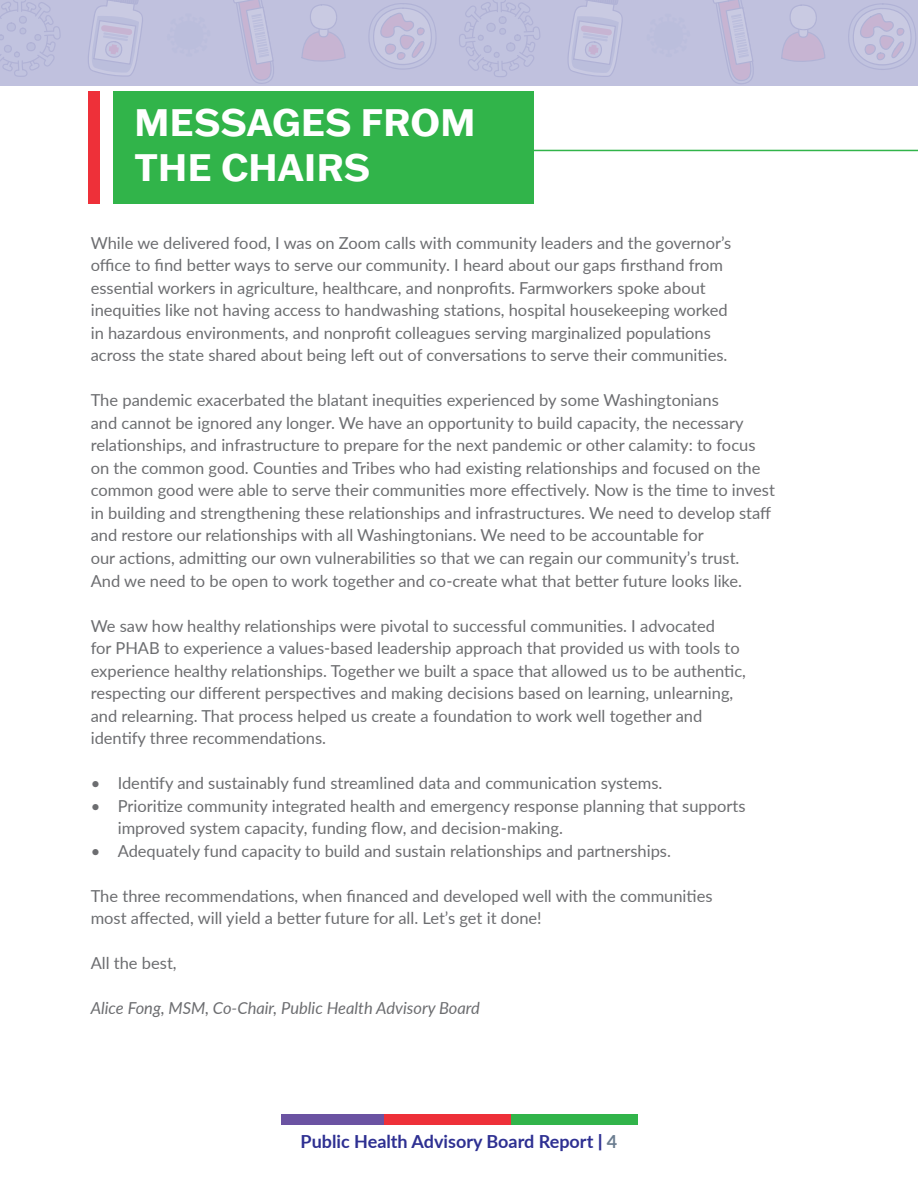
<style>
.page{position:relative;width:918px;height:1188px;background:#fff}
.page>*{position:absolute;margin:0;border:0;box-sizing:border-box;transform-origin:0 0}
.t1{font:700 37.5px/45px "Franklin Gothic ATF";letter-spacing:.005em;color:#fff}
.t2{font:700 18px "Lato";color:#2e3092}
.t3{font:16.5px/22.5px "Lato";color:#6c6d70}
.t4{font:italic 16.5px "Lato";color:#6c6d70}
.s1{font-family:"Raleway"}
.s2{color:#6b7d90}
</style>
<div class="page">
<div style="left:281px;top:1114px;width:104px;height:11px;background:#6b53a2"></div>
<div style="left:385px;top:1114px;width:126px;height:11px;background:#ee3039"></div>
<div style="left:511px;top:1114px;width:126px;height:11px;background:#31b44a"></div>
<hr style="left:119px;top:150px;width:799px;height:1px;background:#31b44a">
<div style="left:114px;top:92px;width:420px;height:112px;background:#31b44a"></div>
<div style="left:88px;top:91px;width:12px;height:113px;background:#ee3039"></div>
<div style="left:0;top:0;width:918px;height:85px;background:#c0c1de"></div>
<svg style="left:0;top:0;width:61px;height:77px"></svg>
<svg style="left:301px;top:4px;width:45px;height:57px"></svg>
<svg style="left:368px;top:3px;width:68px;height:67px"></svg>
<svg style="left:88px;top:0;width:55px;height:77px"></svg>
<svg style="left:233px;top:0;width:41px;height:84px"></svg>
<svg style="left:459px;top:0;width:81px;height:77px"></svg>
<svg style="left:781px;top:4px;width:44px;height:58px"></svg>
<svg style="left:848px;top:3px;width:68px;height:67px"></svg>
<svg style="left:568px;top:0;width:55px;height:77px"></svg>
<svg style="left:713px;top:0;width:41px;height:84px"></svg>
<h1 class="t1" style="left:134px;top:99px;width:343px">MESSAGES FROM<br>THE CHAIRS</h1>
<p class="t3" style="left:91px;top:231px;width:642px">While we delivered food, I was on Zoom calls with community leaders and the governor’s office to find better ways to serve our community. I heard about our gaps firsthand from essential workers in agriculture, healthcare, and nonprofits. Farmworkers spoke about inequities like not having access to handwashing stations, hospital housekeeping worked in hazardous environments, and nonprofit colleagues serving marginalized populations across the state shared about being left out of conversations to serve their communities.</p>
<p class="t3" style="left:91px;top:389px;width:686px">The pandemic exacerbated the blatant inequities experienced by some Washingtonians<br>and cannot be ignored any longer. We have an opportunity to build capacity, the necessary relationships, and infrastructure to prepare for the next pandemic or other calamity: to focus on the common good. Counties and Tribes who had existing relationships and focused on the common good were able to serve their communities more effectively. Now is the time to invest in building and strengthening these relationships and infrastructures. We need to develop staff and restore our relationships with all Washingtonians. We need to be accountable for<br>our actions, admitting our own vulnerabilities so that we can regain our community’s trust.<br>And we need to be open to work together and co-create what that better future looks like.</p>
<p class="t3" style="left:91px;top:614px;width:657px">We saw how healthy relationships were pivotal to successful communities. I advocated<br>for PHAB to experience a values-based leadership approach that provided us with tools to experience healthy relationships. Together we built a space that allowed us to be authentic, respecting our different perspectives and making decisions based on learning, unlearning, and relearning. That process helped us create a foundation to work well together and identify three recommendations.</p>
<p class="t3" style="left:91px;top:771px;width:573px">• Identify and sustainably fund streamlined data and communication systems.</p>
<p class="t3" style="left:118px;top:794px;width:629px;text-indent:-27px">• Prioritize community integrated health and emergency response planning that supports improved system capacity, funding flow, and decision-making.</p>
<p class="t3" style="left:91px;top:839px;width:582px">• Adequately fund capacity to build and sustain relationships and partnerships.</p>
<p class="t3" style="left:91px;top:884px;width:623px">The three recommendations, when financed and developed well with the communities most affected, will yield a better future for all. Let’s get it done!</p>
<p class="t3" style="left:91px;top:951px;width:87px">All the best,</p>
<p class="t4" style="left:91px;top:996px;width:391px">Alice Fong, MSM, Co-Chair, Public Health Advisory Board</p>
<p class="t2" style="left:301px;top:1128px;width:318px">Public Health Advisory Board Report <span class="s1">|</span> <span class="s2">4</span></p>
</div>
